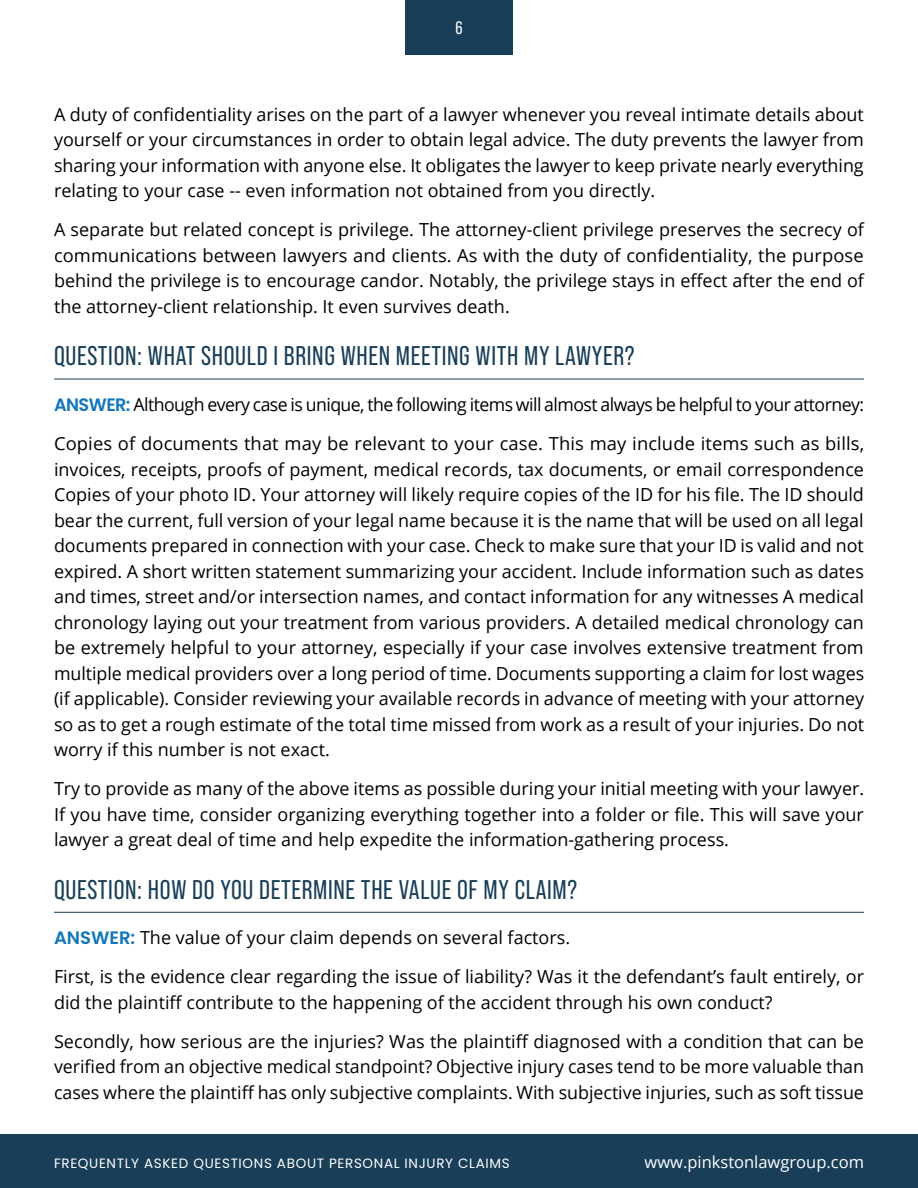
<style>
.page{position:relative;width:918px;height:1188px;background:#fff}
.page>*{position:absolute;margin:0;border:0;box-sizing:border-box;transform-origin:0 0}
.H1_-_Heading_1{font:27px "Bebas Neue Pro";letter-spacing:.025em;color:#183e58}
.P1_1_-_Basic_Paragra{font:18px/25.5px "Open Sans";color:#000;text-align:justify}
.P1_1_-_Basic_Paragra-2{font:18px "Open Sans";letter-spacing:-.03em;color:#000}
.t1{font:18px "Bebas Neue Pro";color:#fff}
.t2{font:16.5px "Open Sans";color:#fff}
.t3{font:13.5px "Poppins";letter-spacing:.05em;color:#fff}
.s1{font-family:"Poppins";font-weight:600;color:#1176bc}
</style>
<div class="page">
<div style="left:405px;top:0;width:108px;height:54px;background:#183e58"></div>
<div style="left:0;top:1134px;width:918px;height:54px;background:#183e58"></div>
<hr style="left:54px;top:379px;width:810px;height:1px;background:#183e58">
<hr style="left:54px;top:912px;width:810px;height:1px;background:#183e58">
<p class="t1" style="left:455px;top:18px;width:9px">6</p>
<p class="P1_1_-_Basic_Paragra" style="left:54px;top:101px;width:812px">A duty of confidentiality arises on the part of a lawyer whenever you reveal intimate details about yourself or your circumstances in order to obtain legal advice. The duty prevents the lawyer from sharing your information with anyone else. It obligates the lawyer to keep private nearly everything relating to your case -- even information not obtained from you directly.</p>
<p class="P1_1_-_Basic_Paragra" style="left:54px;top:217px;width:812px">A separate but related concept is privilege. The attorney-client privilege preserves the secrecy of communications between lawyers and clients. As with the duty of confidentiality, the purpose behind the privilege is to encourage candor. Notably, the privilege stays in effect after the end of the attorney-client relationship. It even survives death.</p>
<p class="H1_-_Heading_1" style="left:54px;top:341px;width:582px">QUESTION: WHAT SHOULD I BRING WHEN MEETING WITH MY LAWYER?</p>
<p class="P1_1_-_Basic_Paragra-2" style="left:54px;top:392px;width:812px"><span class="s1">ANSWER:</span> Although every case is unique, the following items will almost always be helpful to your attorney:</p>
<p class="P1_1_-_Basic_Paragra" style="left:54px;top:430px;width:812px">Copies of documents that may be relevant to your case. This may include items such as bills, invoices, receipts, proofs of payment, medical records, tax documents, or email correspondence Copies of your photo ID. Your attorney will likely require copies of the ID for his file. The ID should bear the current, full version of your legal name because it is the name that will be used on all legal documents prepared in connection with your case. Check to make sure that your ID is valid and not expired. A short written statement summarizing your accident. Include information such as dates and times, street and/or intersection names, and contact information for any witnesses A medical chronology laying out your treatment from various providers. A detailed medical chronology can be extremely helpful to your attorney, especially if your case involves extensive treatment from multiple medical providers over a long period of time. Documents supporting a claim for lost wages (if applicable). Consider reviewing your available records in advance of meeting with your attorney so as to get a rough estimate of the total time missed from work as a result of your injuries. Do not worry if this number is not exact.</p>
<p class="P1_1_-_Basic_Paragra" style="left:54px;top:775px;width:812px">Try to provide as many of the above items as possible during your initial meeting with your lawyer.<br>If you have time, consider organizing everything together into a folder or file. This will save your lawyer a great deal of time and help expedite the information-gathering process.</p>
<p class="H1_-_Heading_1" style="left:54px;top:874px;width:525px">QUESTION: HOW DO YOU DETERMINE THE VALUE OF MY CLAIM?</p>
<p class="P1_1_-_Basic_Paragra" style="left:54px;top:925px;width:518px"><span class="s1">ANSWER:</span> The value of your claim depends on several factors.</p>
<p class="P1_1_-_Basic_Paragra" style="left:54px;top:964px;width:812px">First, is the evidence clear regarding the issue of liability? Was it the defendant’s fault entirely, or did the plaintiff contribute to the happening of the accident through his own conduct?</p>
<p class="P1_1_-_Basic_Paragra" style="left:54px;top:1028px;width:812px">Secondly, how serious are the injuries? Was the plaintiff diagnosed with a condition that can be verified from an objective medical standpoint? Objective injury cases tend to be more valuable than cases where the plaintiff has only subjective complaints. With subjective injuries, such as soft tissue</p>
<p class="t3" style="left:54px;top:1156px;width:457px">FREQUENTLY ASKED QUESTIONS ABOUT PERSONAL INJURY CLAIMS</p>
<p class="t2" style="left:645px;top:1151px;width:221px">www.pinkstonlawgroup.com</p>
</div>
